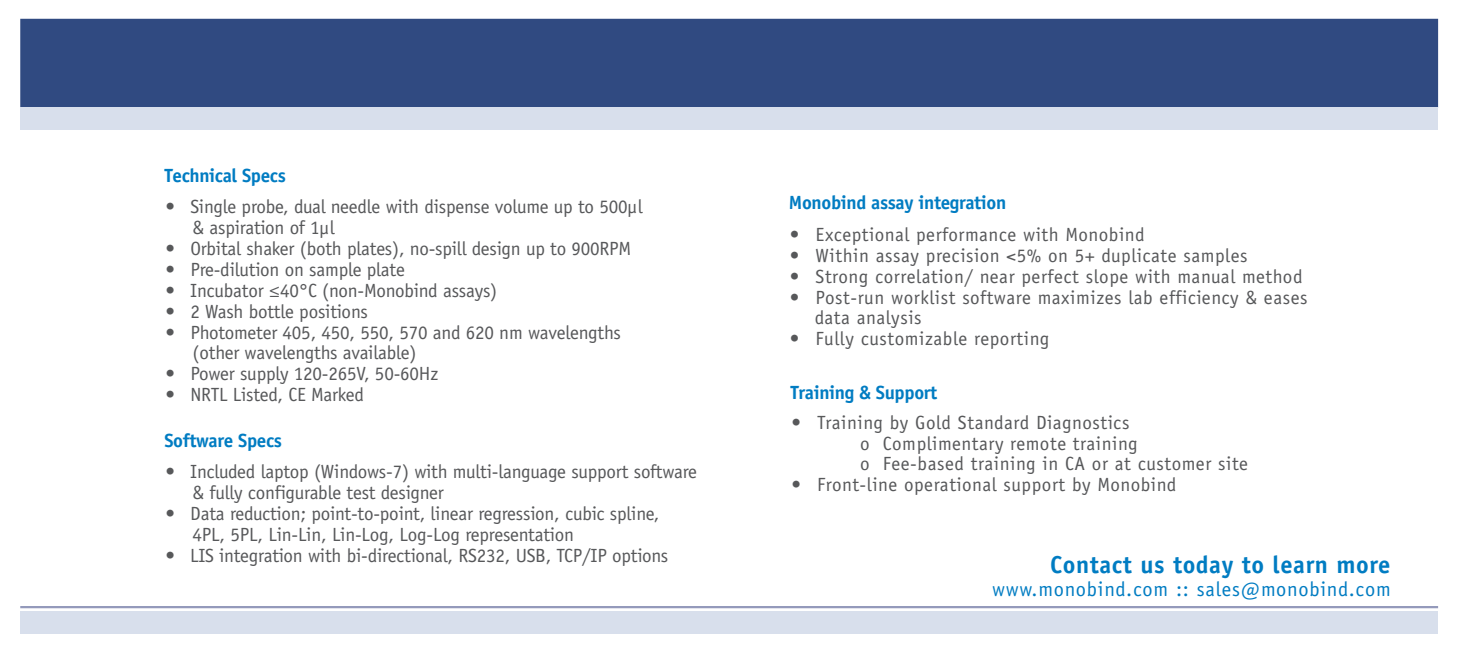
<style>
.page{position:relative;width:1458px;height:648px;background:#fff}
.page>*{position:absolute;margin:0;border:0;box-sizing:border-box;transform-origin:0 0}
.t1{font:700 24.53px "Officina Sans";letter-spacing:.025em;color:#007cc2}
.t2{font:20.47px "Officina Sans";letter-spacing:.04em;color:#007cc2}
.t3{font:19.12px/20.9px "Officina Sans";letter-spacing:-.01em;color:#57585a}
.t4{font:19.12px/20.9px "Officina Sans";letter-spacing:.03em;color:#57585a}
.t5{font:700 19.12px "Officina Sans";letter-spacing:-.02em;color:#007cc2}
.s1{font-family:"Myriad Pro"}
</style>
<div class="page">
<div style="left:20px;top:19px;width:1418px;height:89px;background:#304a81"></div>
<div style="left:20px;top:108px;width:1418px;height:22px;background:#d8dfec"></div>
<div style="left:20px;top:612px;width:1418px;height:22px;background:#d8dfec"></div>
<hr style="left:20px;top:606px;width:1418px;height:2px;background:#949abb">
<p class="t5" style="left:164px;top:164px;width:123px">Technical Specs</p>
<p class="t3" style="left:165px;top:197px;width:479px">• Single probe, dual needle with dispense volume up to 500µl</p>
<p class="t5" style="left:789px;top:191px;width:219px">Monobind assay integration</p>
<p class="t3" style="left:193px;top:217px;width:144px">&amp; aspiration of 1µl</p>
<p class="t3" style="left:165px;top:238px;width:468px">• Orbital shaker (both plates), no-spill design up to 900RPM</p>
<p class="t3" style="left:165px;top:259px;width:241px">• Pre-dilution on sample plate</p>
<p class="t3" style="left:165px;top:280px;width:334px">• Incubator <span class="s1">≤</span>40°C (non-Monobind assays)</p>
<p class="t3" style="left:165px;top:301px;width:204px">• 2 Wash bottle positions</p>
<p class="t3" style="left:193px;top:322px;width:430px;text-indent:-27px">• Photometer 405, 450, 550, 570 and 620 nm wavelengths (other wavelengths available)</p>
<p class="t3" style="left:165px;top:363px;width:274px">• Power supply 120-265V, 50-60Hz</p>
<p class="t3" style="left:165px;top:384px;width:200px">• NRTL Listed, CE Marked</p>
<p class="t4" style="left:860px;top:412px;width:389px;text-indent:-69px">• Training by Gold Standard Diagnostics<br>o Complimentary remote training<br>o Fee-based training in CA or at customer site</p>
<p class="t4" style="left:791px;top:474px;width:387px">• Front-line operational support by Monobind</p>
<p class="t4" style="left:790px;top:224px;width:356px">• Exceptional performance with Monobind</p>
<p class="t4" style="left:790px;top:245px;width:459px">• Within assay precision &lt;5% on 5+ duplicate samples</p>
<p class="t4" style="left:790px;top:266px;width:514px">• Strong correlation/ near perfect slope with manual method</p>
<p class="t4" style="left:815px;top:287px;width:494px;text-indent:-25px">• Post-run worklist software maximizes lab efficiency &amp; eases data analysis</p>
<p class="t4" style="left:790px;top:328px;width:261px">• Fully customizable reporting</p>
<p class="t5" style="left:791px;top:381px;width:148px">Training &amp; Support</p>
<p class="t5" style="left:164px;top:428px;width:119px">Software Specs</p>
<p class="t3" style="left:193px;top:461px;width:506px;text-indent:-27px">• Included laptop (Windows-7) with multi-language support software &amp; fully configurable test designer</p>
<p class="t3" style="left:193px;top:503px;width:468px;text-indent:-27px">• Data reduction; point-to-point, linear regression, cubic spline,<br>4PL, 5PL, Lin-Lin, Lin-Log, Log-Log representation</p>
<p class="t3" style="left:165px;top:545px;width:504px">• LIS integration with bi-directional, RS232, USB, TCP/IP options</p>
<p class="t1" style="left:1050px;top:549px;width:342px">Contact us today to learn more</p>
<p class="t2" style="left:992px;top:577px;width:400px">www.monobind.com :: sales@monobind.com</p>
</div>
